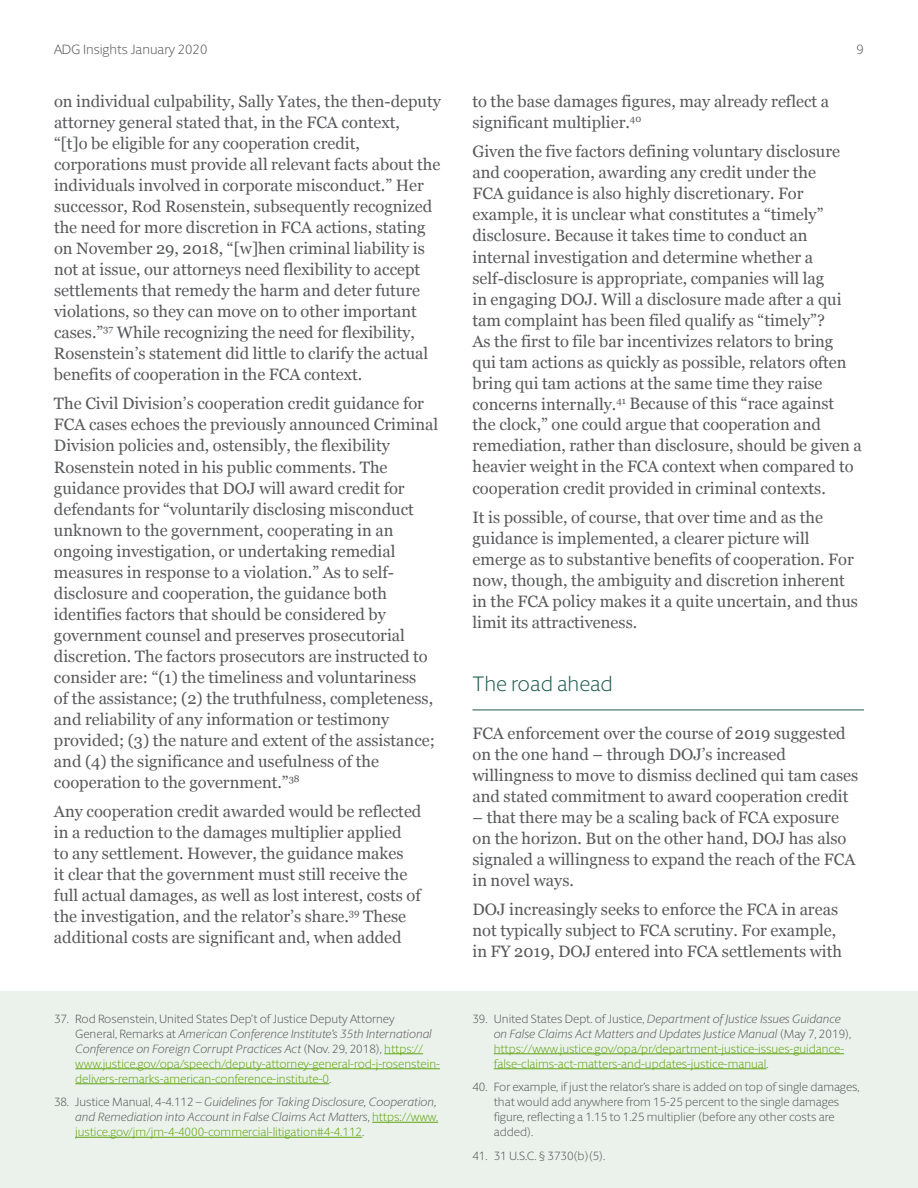
<style>
.page{position:relative;width:918px;height:1188px;background:#fff}
.page>*{position:absolute;margin:0;border:0;box-sizing:border-box;transform-origin:0 0}
.t1{font:300 21px "Berlingske Sans Round";color:#215b4e}
.t2{font:16.5px/21px "Georgia";color:#58595b}
.t3{font:300 13.5px "Berlingske Sans Round";color:#58595b}
.t4{font:300 12px/15px "Berlingske Sans Round";color:#5fa511}
.t5{font:300 12px/15px "Berlingske Sans Round";color:#58595b}
.t6{font:italic 300 12px/15px "Berlingske Sans Round";letter-spacing:-.01em;color:#58595b}
.s1{color:#58595b}
.s2{font-style:italic;color:#58595b}
.s3{font-style:normal}
.s4{font-style:normal;color:#5fa511}
</style>
<div class="page">
<div style="left:0;top:991px;width:918px;height:197px;background:#ebf2eb"></div>
<hr style="left:384px;top:1053px;width:39px;height:1px;background:#5fa511">
<hr style="left:75px;top:1068px;width:365px;height:1px;background:#5fa511">
<hr style="left:75px;top:1083px;width:254px;height:1px;background:#5fa511">
<hr style="left:372px;top:1122px;width:66px;height:1px;background:#5fa511">
<hr style="left:75px;top:1137px;width:287px;height:1px;background:#5fa511">
<hr style="left:494px;top:1053px;width:350px;height:1px;background:#5fa511">
<hr style="left:494px;top:1068px;width:273px;height:1px;background:#5fa511">
<hr style="left:472px;top:710px;width:392px;height:1px;background:#215b4e">
<p class="t3" style="left:54px;top:40px;width:155px">ADG Insights January 2020</p>
<p class="t3" style="left:857px;top:40px;width:9px">9</p>
<p class="t2" style="left:54px;top:90px;width:388px">on individual culpability, Sally Yates, the then-deputy attorney general stated that, in the FCA context,<br>“[t]o be eligible for any cooperation credit, corporations must provide all relevant facts about the individuals involved in corporate misconduct.” Her successor, Rod Rosenstein, subsequently recognized the need for more discretion in FCA actions, stating on November 29, 2018, “[w]hen criminal liability is not at issue, our attorneys need flexibility to accept settlements that remedy the harm and deter future violations, so they can move on to other important cases.”<sup>37</sup> While recognizing the need for flexibility, Rosenstein’s statement did little to clarify the actual benefits of cooperation in the FCA context.</p>
<p class="t2" style="left:54px;top:393px;width:386px">The Civil Division’s cooperation credit guidance for FCA cases echoes the previously announced Criminal Division policies and, ostensibly, the flexibility Rosenstein noted in his public comments. The guidance provides that DOJ will award credit for defendants for “voluntarily disclosing misconduct unknown to the government, cooperating in an ongoing investigation, or undertaking remedial measures in response to a violation.” As to self&shy;disclosure and cooperation, the guidance both identifies factors that should be considered by government counsel and preserves prosecutorial discretion. The factors prosecutors are instructed to consider are: “(1) the timeliness and voluntariness<br>of the assistance; (2) the truthfulness, completeness, and reliability of any information or testimony provided; (3) the nature and extent of the assistance; and (4) the significance and usefulness of the cooperation to the government.”<sup>38</sup></p>
<p class="t2" style="left:54px;top:800px;width:369px">Any cooperation credit awarded would be reflected in a reduction to the damages multiplier applied<br>to any settlement. However, the guidance makes<br>it clear that the government must still receive the full actual damages, as well as lost interest, costs of the investigation, and the relator’s share.<sup>39</sup> These additional costs are significant and, when added</p>
<p class="t2" style="left:472px;top:90px;width:358px">to the base damages figures, may already reflect a significant multiplier.<sup>40</sup></p>
<p class="t2" style="left:472px;top:141px;width:391px">Given the five factors defining voluntary disclosure and cooperation, awarding any credit under the<br>FCA guidance is also highly discretionary. For example, it is unclear what constitutes a “timely” disclosure. Because it takes time to conduct an internal investigation and determine whether a self-disclosure is appropriate, companies will lag<br>in engaging DOJ. Will a disclosure made after a qui tam complaint has been filed qualify as “timely”?<br>As the first to file bar incentivizes relators to bring<br>qui tam actions as quickly as possible, relators often bring qui tam actions at the same time they raise concerns internally.<sup>41</sup> Because of this “race against<br>the clock,” one could argue that cooperation and remediation, rather than disclosure, should be given a heavier weight in the FCA context when compared to cooperation credit provided in criminal contexts.</p>
<p class="t2" style="left:472px;top:506px;width:387px">It is possible, of course, that over time and as the guidance is implemented, a clearer picture will emerge as to substantive benefits of cooperation. For now, though, the ambiguity and discretion inherent in the FCA policy makes it a quite uncertain, and thus limit its attractiveness.</p>
<p class="t1" style="left:472px;top:670px;width:142px">The road ahead</p>
<p class="t2" style="left:472px;top:722px;width:387px">FCA enforcement over the course of 2019 suggested on the one hand – through DOJ’s increased willingness to move to dismiss declined qui tam cases and stated commitment to award cooperation credit</p>
<p class="t2" style="left:472px;top:806px;width:384px">– that there may be a scaling back of FCA exposure on the horizon. But on the other hand, DOJ has also signaled a willingness to expand the reach of the FCA in novel ways.</p>
<p class="t2" style="left:472px;top:898px;width:371px">DOJ increasingly seeks to enforce the FCA in areas not typically subject to FCA scrutiny. For example, in FY 2019, DOJ entered into FCA settlements with</p>
<p class="t4" style="left:75px;top:1010px;width:366px;text-indent:-21px"><span class="s1">37. Rod Rosenstein, United States Dep’t of Justice Deputy Attorney<br>General, Remarks at</span> <span class="s2">American Conference Institute’s 35th International Conference on Foreign Corrupt Practices Act</span> <span class="s1">(Nov. 29, 2018),</span> https:// www.justice.gov/opa/speech/deputy-attorney-general-rod-j-rosenstein&shy;delivers-remarks-american-conference-institute-0<span class="s1">.</span></p>
<p class="t6" style="left:75px;top:1094px;width:364px;text-indent:-21px"><span class="s3">38. Justice Manual, 4-4.112 –</span> Guidelines for Taking Disclosure, Cooperation, and Remediation into Account in False Claims Act Matters<span class="s3">,</span> <span class="s4">https://www. justice.gov/jm/jm-4-4000-commercial-litigation#4-4.112</span><span class="s3">.</span></p>
<p class="t4" style="left:494px;top:1010px;width:359px;text-indent:-21px"><span class="s1">39. United States Dept. of Justice,</span> <span class="s2">Department of Justice Issues Guidance on False Claims Act Matters and Updates Justice Manual</span> <span class="s1">(May 7, 2019), </span>https://www.justice.gov/opa/pr/department-justice-issues-guidance&shy;false-claims-act-matters-and-updates-justice-manual<span class="s1">.</span></p>
<p class="t5" style="left:494px;top:1079px;width:368px;text-indent:-21px">40. For example, if just the relator’s share is added on top of single damages, that would add anywhere from 15-25 percent to the single damages figure, reflecting a 1.15 to 1.25 multiplier (before any other costs are added).</p>
<p class="t5" style="left:472px;top:1147px;width:134px">41. 31 U.S.C. § 3730(b)(5).</p>
</div>
